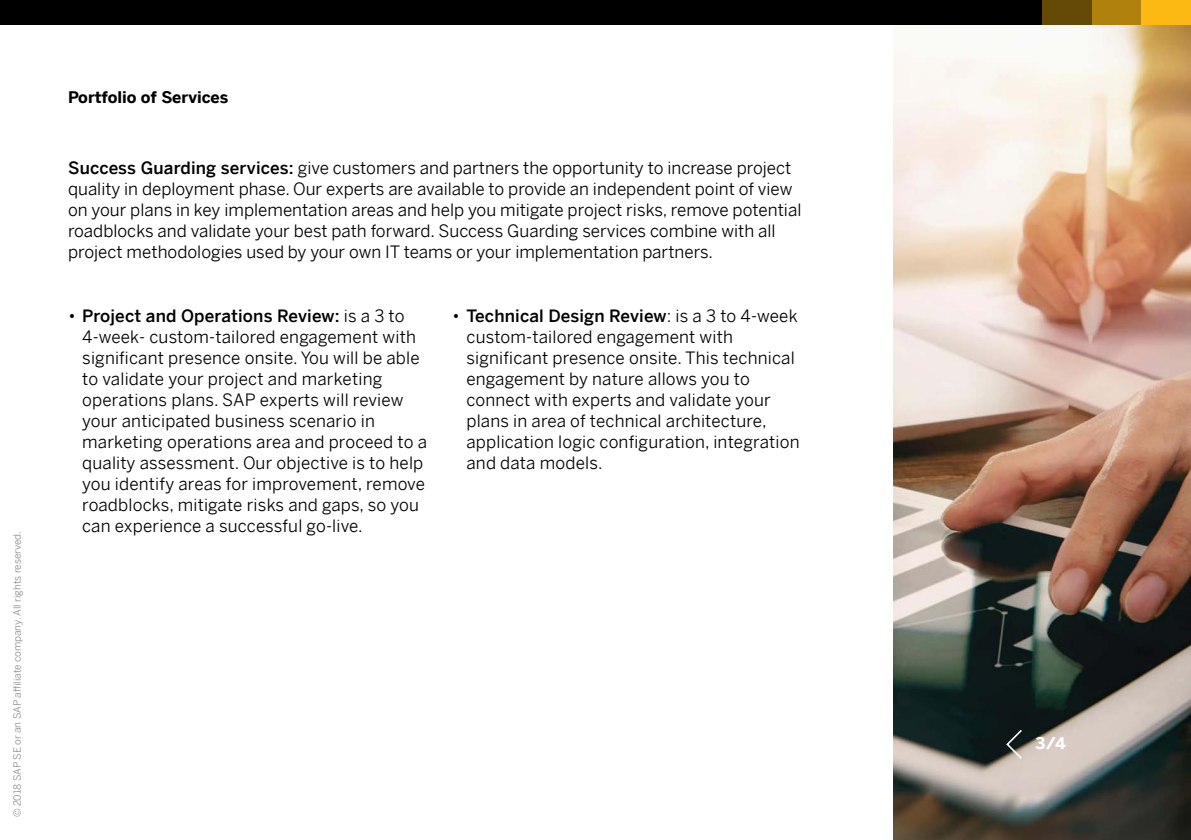
<style>
.page{position:relative;width:1191px;height:840px;background:#fff}
.page>*{position:absolute;margin:0;border:0;box-sizing:border-box;transform-origin:0 0}
.t1{font:17px/21px "Benton Sans";color:#000}
.t2{font:700 16px "Benton Sans";color:#000}
.t3{font:700 16px "Benton Sans";color:#fff}
.t4{font:10px "Benton Sans";color:#8a8c8e}
.s1{font-weight:500}
.s2{font-weight:300}
</style>
<div class="page">
<img style="left:893px;top:25px;width:298px;height:814px">
<div style="left:0;top:0;width:1191px;height:25px;background:#000"></div>
<div style="left:1141px;top:0;width:50px;height:25px;background:#fdb913"></div>
<div style="left:1091px;top:0;width:50px;height:25px;background:#b0810d"></div>
<div style="left:1042px;top:0;width:49px;height:25px;background:#644907"></div>
<svg style="left:1005px;top:727px;width:18px;height:33px"></svg>
<p class="t4" style="left:9px;top:816px;width:288px;rotate:-90deg">© 2018 SAP SE or an SAP affiliate company. All rights reserved.</p>
<p class="t2" style="left:68px;top:84px;width:162px">Portfolio of Services</p>
<p class="t1" style="left:68px;top:155px;width:735px"><span class="s1">Success Guarding services:</span> give customers and partners the opportunity to increase project quality in deployment phase. Our experts are available to provide an independent point of view on your plans in key implementation areas and help you mitigate project risks, remove potential roadblocks and validate your best path forward. Success Guarding services combine with all project methodologies used by your own IT teams or your implementation partners.</p>
<p class="t1" style="left:82px;top:302px;width:346px;text-indent:-14px"><span class="s2">•</span> <span class="s1">Project and Operations Review:</span> is a 3 to 4-week- custom-tailored engagement with significant presence onsite. You will be able to validate your project and marketing operations plans. SAP experts will review your anticipated business scenario in marketing operations area and proceed to a quality assessment. Our objective is to help you identify areas for improvement, remove roadblocks, mitigate risks and gaps, so you can experience a successful go-live.</p>
<p class="t1" style="left:466px;top:302px;width:335px;text-indent:-14px"><span class="s2">•</span> <span class="s1">Technical Design Review</span>: is a 3 to 4-week custom-tailored engagement with significant presence onsite. This technical engagement by nature allows you to connect with experts and validate your plans in area of technical architecture, application logic configuration, integration and data models.</p>
<p class="t3" style="left:1035px;top:729px;width:32px">3/4</p>
</div>
